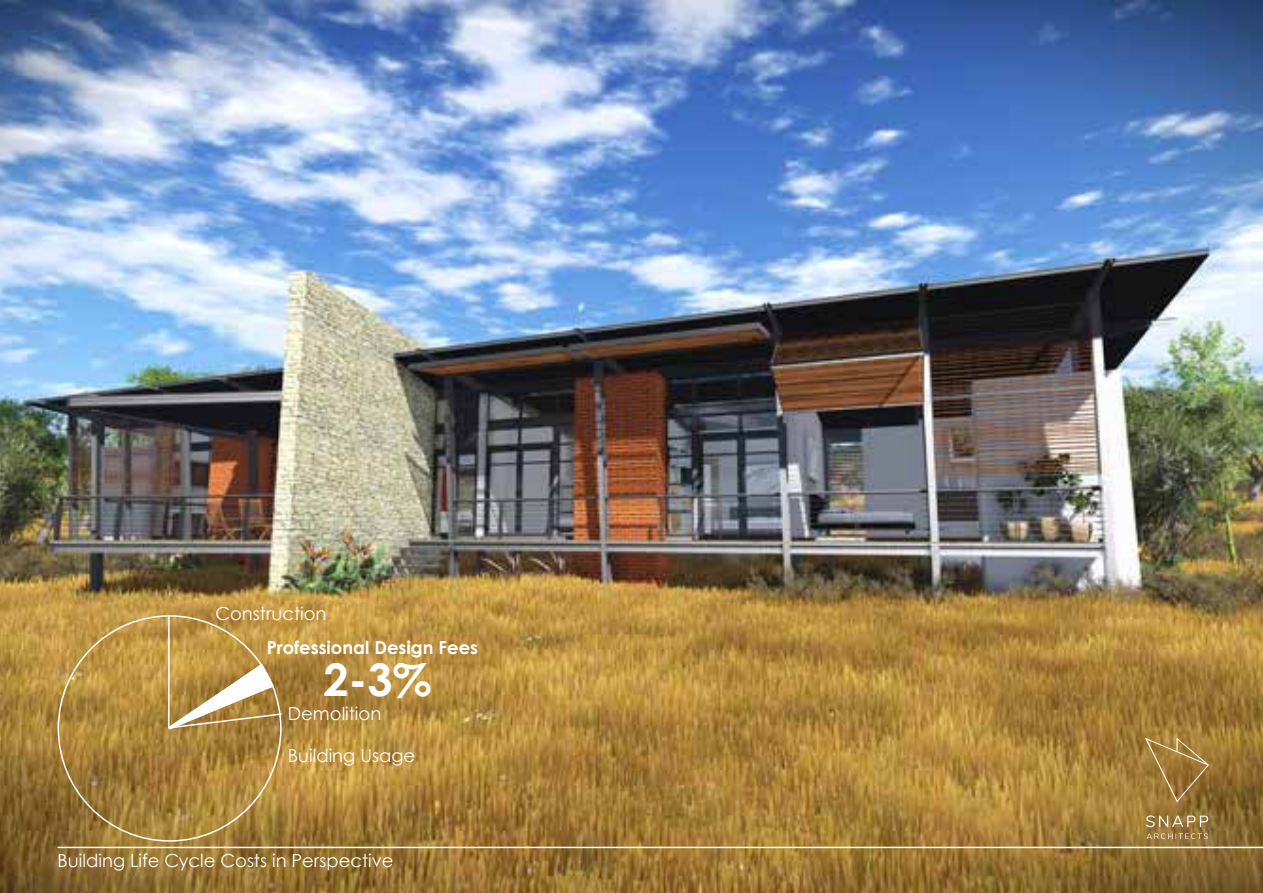
<style>
.page{position:relative;width:1263px;height:893px;background:#fff}
.page>*{position:absolute;margin:0;border:0;box-sizing:border-box;transform-origin:0 0}
.t1{font:700 45px "Century Gothic";color:#fff}
.t2{font:18px "Century Gothic";color:#fff}
.t3{font:700 18px "Century Gothic";color:#fff}
</style>
<div class="page">
<img style="left:0;top:0;width:1263px;height:893px">
<hr style="left:168px;top:615px;width:2px;height:113px;background:#fff">
<svg style="left:166px;top:662px;width:117px;height:69px"></svg>
<hr style="left:58px;top:847px;width:1205px;height:1px;background:#fff">
<svg style="left:1145px;top:737px;width:64px;height:65px;background:#a37f41"></svg>
<svg style="left:1146px;top:815px;width:62px;height:12px"></svg>
<svg style="left:1147px;top:833px;width:61px;height:6px"></svg>
<p class="t2" style="left:216px;top:601px;width:112px">Construction</p>
<p class="t3" style="left:267px;top:634px;width:213px">Professional Design Fees</p>
<h1 class="t1" style="left:323px;top:646px;width:109px">2-3%</h1>
<p class="t2" style="left:288px;top:701px;width:95px">Demolition</p>
<p class="t2" style="left:288px;top:743px;width:129px">Building Usage</p>
<p class="t2" style="left:58px;top:848px;width:337px">Building Life Cycle Costs in Perspective</p>
</div>
